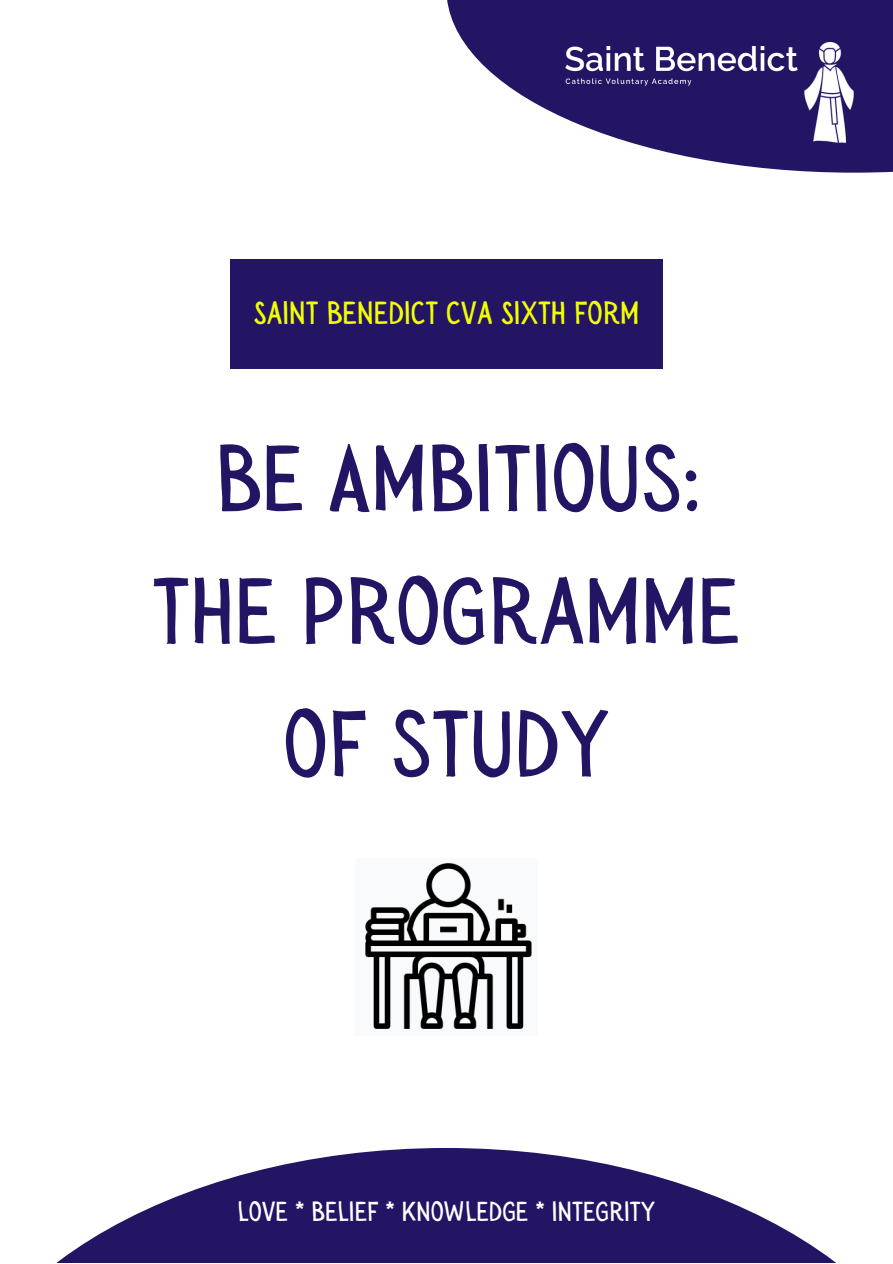
<style>
.page{position:relative;width:893px;height:1264px;background:#fff}
.page>*{position:absolute;margin:0;border:0;box-sizing:border-box;transform-origin:0 0}
.t1{font:94.8px/132.6px "Sensa Wild Fill";color:#241464;text-align:center}
.t2{font:32.25px "Sensa Wild Fill";color:#f2ff00}
.t3{font:27.75px "Sensa Wild Fill";color:#fff}
</style>
<div class="page">
<svg style="left:447px;top:0;width:445px;height:173px;fill:#241464"></svg>
<svg style="left:58px;top:1148px;width:777px;height:114px;fill:#241464"></svg>
<img style="left:802px;top:42px;width:63px;height:100px">
<img style="left:562px;top:20px;width:235px;height:88px">
<div style="left:230px;top:259px;width:432px;height:109px;background:#241464"></div>
<img style="left:365px;top:863px;width:167px;height:166px">
<p class="t2" style="left:253px;top:295px;width:387px">SAINT BENEDICT CVA SIXTH FORM</p>
<p class="t1" style="left:215px;top:413px;width:487px">BE AMBITIOUS:</p>
<p class="t1" style="left:152px;top:546px;width:589px">THE PROGRAMME<br>OF STUDY</p>
<p class="t3" style="left:237px;top:1195px;width:419px">LOVE * BELIEF * KNOWLEDGE * INTEGRITY</p>
</div>
